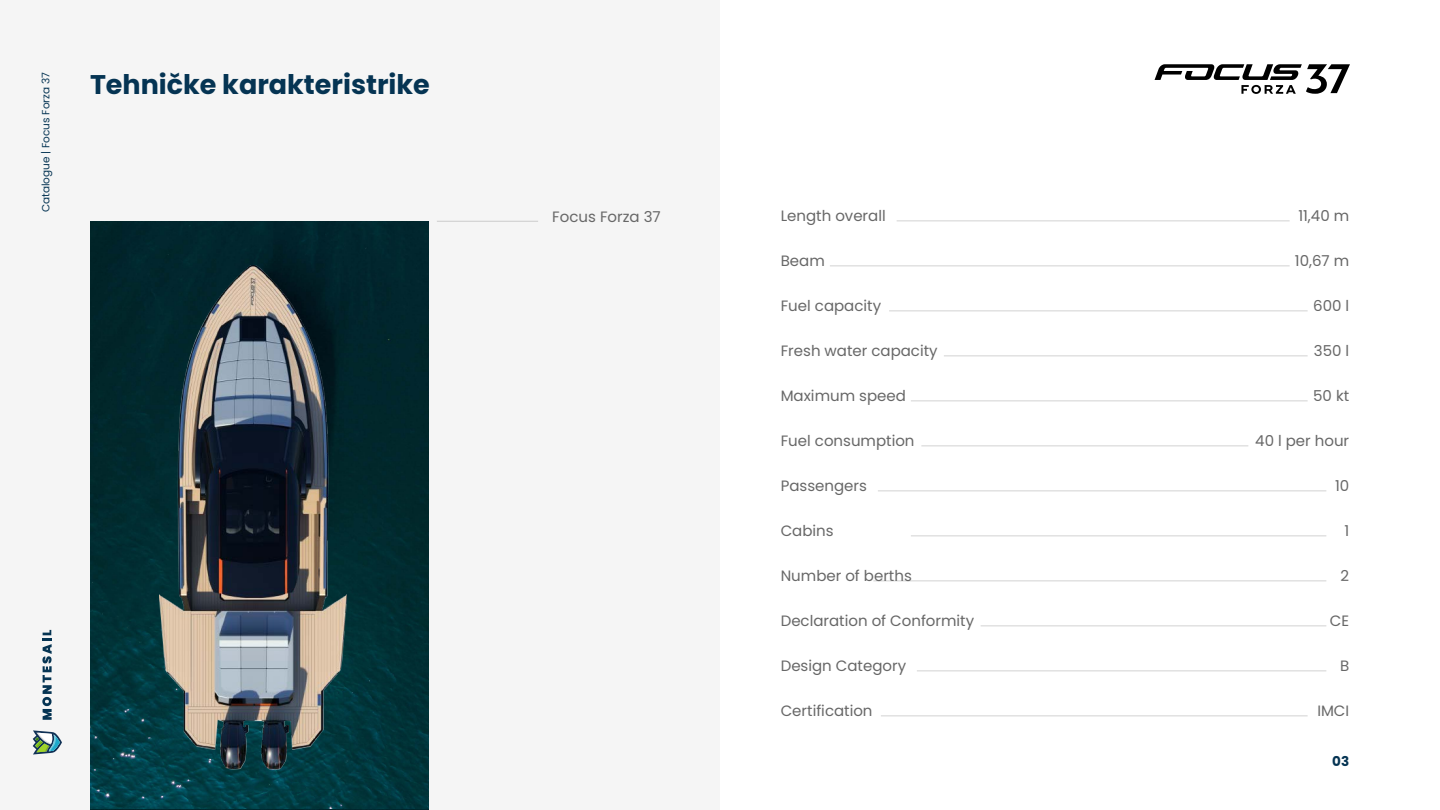
<style>
.page{position:relative;width:1440px;height:810px;background:#fff}
.page>*{position:absolute;margin:0;border:0;box-sizing:border-box;transform-origin:0 0}
.t1{font:700 27px "Poppins";color:#053453}
.t2{font:15px "Poppins";color:#676767}
.t3{font:700 13.5px "Poppins";color:#053453}
.t4{font:10.5px "Poppins";color:#053453}
</style>
<div class="page">
<div style="left:0;top:0;width:720px;height:810px;background:#f5f5f5"></div>
<svg style="left:90px;top:221px;width:338px;height:589px;background:#002d33"></svg>
<svg style="left:33px;top:730px;width:29px;height:25px"></svg>
<svg style="left:42px;top:630px;width:10px;height:90px"></svg>
<hr style="left:897px;top:221px;width:393px;height:1px;background:#676767">
<hr style="left:830px;top:266px;width:460px;height:1px;background:#676767">
<hr style="left:889px;top:311px;width:419px;height:1px;background:#676767">
<hr style="left:944px;top:356px;width:364px;height:1px;background:#676767">
<hr style="left:911px;top:401px;width:397px;height:1px;background:#676767">
<hr style="left:921px;top:446px;width:327px;height:1px;background:#676767">
<hr style="left:878px;top:491px;width:448px;height:1px;background:#676767">
<hr style="left:911px;top:536px;width:415px;height:1px;background:#676767">
<hr style="left:873px;top:581px;width:453px;height:1px;background:#676767">
<hr style="left:981px;top:626px;width:345px;height:1px;background:#676767">
<hr style="left:917px;top:671px;width:409px;height:1px;background:#676767">
<hr style="left:881px;top:716px;width:427px;height:1px;background:#676767">
<hr style="left:437px;top:221px;width:101px;height:1px;background:#676767">
<svg style="left:1155px;top:64px;width:195px;height:30px"></svg>
<img style="left:159px;top:266px;width:187px;height:504px">
<p class="t4" style="left:40px;top:212px;width:142px;rotate:-90deg">Catalogue | Focus Forza 37</p>
<h1 class="t1" style="left:90px;top:69px;width:341px">Tehničke karakteristrike</h1>
<p class="t2" style="left:781px;top:207px;width:107px">Length overall</p>
<p class="t2" style="left:781px;top:252px;width:46px">Beam</p>
<p class="t2" style="left:781px;top:297px;width:102px">Fuel capacity</p>
<p class="t2" style="left:781px;top:342px;width:158px">Fresh water capacity</p>
<p class="t2" style="left:781px;top:387px;width:127px">Maximum speed</p>
<p class="t2" style="left:781px;top:432px;width:135px">Fuel consumption</p>
<p class="t2" style="left:781px;top:477px;width:88px">Passengers</p>
<p class="t2" style="left:781px;top:522px;width:54px">Cabins</p>
<p class="t2" style="left:781px;top:567px;width:133px">Number of berths</p>
<p class="t2" style="left:781px;top:612px;width:195px">Declaration of Conformity</p>
<p class="t2" style="left:781px;top:657px;width:127px">Design Category</p>
<p class="t2" style="left:781px;top:702px;width:93px">Certification</p>
<p class="t2" style="left:552px;top:208px;width:110px">Focus Forza 37</p>
<p class="t2" style="left:1298px;top:207px;width:52px">11,40 m</p>
<p class="t2" style="left:1295px;top:252px;width:56px">10,67 m</p>
<p class="t2" style="left:1313px;top:297px;width:38px">600 l</p>
<p class="t2" style="left:1314px;top:342px;width:37px">350 l</p>
<p class="t2" style="left:1313px;top:387px;width:38px">50 kt</p>
<p class="t2" style="left:1255px;top:432px;width:95px">40 l per hour</p>
<p class="t2" style="left:1335px;top:477px;width:16px">10</p>
<p class="t2" style="left:1344px;top:522px;width:6px">1</p>
<p class="t2" style="left:1341px;top:567px;width:10px">2</p>
<p class="t2" style="left:1330px;top:612px;width:21px">CE</p>
<p class="t2" style="left:1340px;top:657px;width:11px">B</p>
<p class="t2" style="left:1317px;top:702px;width:33px">IMCI</p>
<p class="t3" style="left:1332px;top:753px;width:18px">03</p>
</div>
